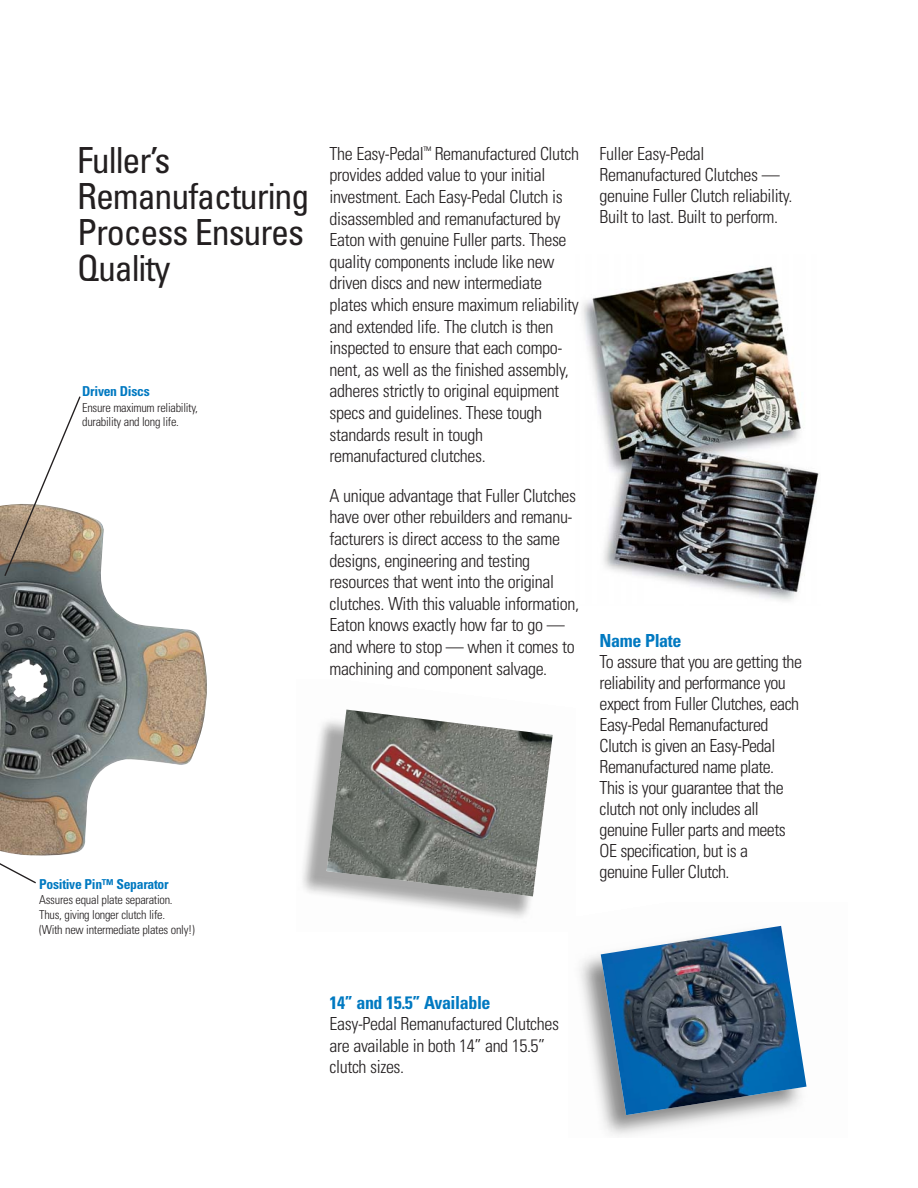
<style>
.page{position:relative;width:918px;height:1188px;background:#fff}
.page>*{position:absolute;margin:0;border:0;box-sizing:border-box;transform-origin:0 0}
.t1{font:condensed 36px/36px "Univers";letter-spacing:-.03em;color:#231f20}
.t2{font:300 condensed 18px/21.6px "Univers";letter-spacing:-.02em;color:#231f20}
.t3{font:700 condensed 18px "Univers";letter-spacing:-.02em;color:#0079c1}
.t4{font:700 condensed 13.65px "Univers";letter-spacing:-.02em;color:#0079c1}
.t5{font:300 condensed 12.3px/14.7px "Univers";letter-spacing:-.02em;color:#231f20}
</style>
<div class="page">
<img style="left:82px;top:514px;width:125px;height:335px">
<svg style="left:0;top:396px;width:82px;height:488px"></svg>
<img style="left:302px;top:709px;width:231px;height:209px">
<img style="left:582px;top:266px;width:237px;height:335px">
<img style="left:327px;top:710px;width:226px;height:186px">
<img style="left:601px;top:926px;width:206px;height:189px">
<h1 class="t1" style="left:77px;top:145px;width:234px">Fuller’s<br>Remanufacturing<br>Process Ensures<br>Quality</h1>
<p class="t4" style="left:82px;top:386px;width:69px">Driven Discs</p>
<p class="t5" style="left:82px;top:401px;width:117px">Ensure maximum reliability, durability and long life.</p>
<p class="t4" style="left:39px;top:879px;width:131px">Positive Pin™ Separator</p>
<p class="t5" style="left:39px;top:894px;width:157px">Assures equal plate separation.<br>Thus, giving longer clutch life.<br>(With new intermediate plates only!)</p>
<p class="t2" style="left:330px;top:145px;width:251px">The Easy-Pedal<sup>™</sup> Remanufactured Clutch provides added value to your initial investment. Each Easy-Pedal Clutch is disassembled and remanufactured by Eaton with genuine Fuller parts. These quality components include like new driven discs and new intermediate plates which ensure maximum reliability and extended life. The clutch is then inspected to ensure that each compo&shy;nent, as well as the finished assembly, adheres strictly to original equipment specs and guidelines. These tough standards result in tough remanufactured clutches.</p>
<p class="t2" style="left:330px;top:487px;width:251px">A unique advantage that Fuller Clutches have over other rebuilders and remanu&shy;facturers is direct access to the same designs, engineering and testing resources that went into the original clutches. With this valuable information, Eaton knows exactly how far to go — and where to stop — when it comes to machining and component salvage.</p>
<p class="t2" style="left:600px;top:145px;width:194px;line-height:21px">Fuller Easy-Pedal<br>Remanufactured Clutches — genuine Fuller Clutch reliability.<br>Built to last. Built to perform.</p>
<p class="t3" style="left:600px;top:634px;width:83px">Name Plate</p>
<p class="t2" style="left:600px;top:653px;width:204px;line-height:21px">To assure that you are getting the reliability and performance you expect from Fuller Clutches, each<br>Easy-Pedal Remanufactured<br>Clutch is given an Easy-Pedal<br>Remanufactured name plate.<br>This is your guarantee that the clutch not only includes all genuine Fuller parts and meets<br>OE specification, but is a<br>genuine Fuller Clutch.</p>
<p class="t3" style="left:330px;top:996px;width:162px">14” and 15.5” Available</p>
<p class="t2" style="left:330px;top:1015px;width:231px">Easy-Pedal Remanufactured Clutches are available in both 14” and 15.5” clutch sizes.</p>
</div>
